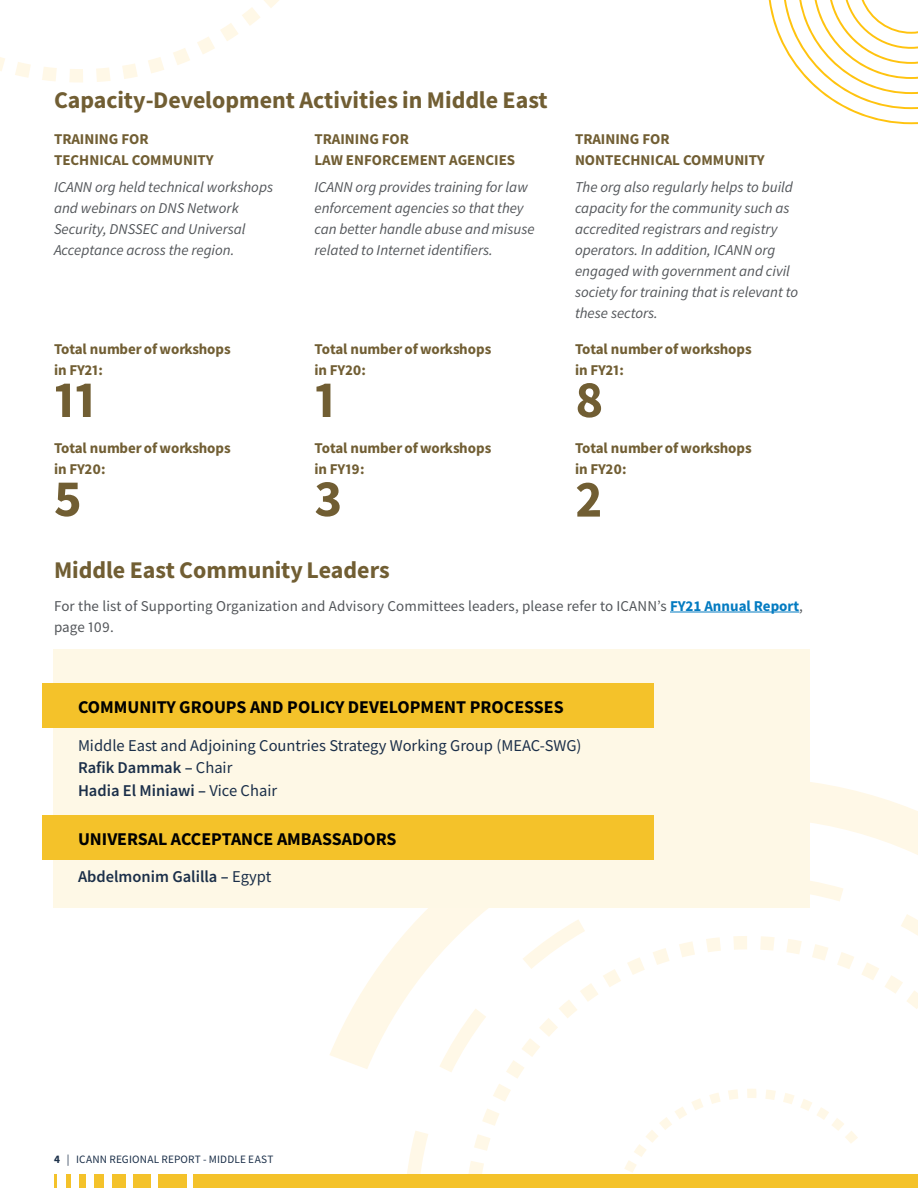
<style>
.page{position:relative;width:918px;height:1188px;background:#fff}
.page>*{position:absolute;margin:0;border:0;box-sizing:border-box;transform-origin:0 0}
.t1{font:52.5px "Source Sans Variable";color:#715e33}
.t2{font:24px "Source Sans Variable";color:#715e33}
.t3{font:18px "Source Sans Variable";color:#000}
.t4{font:16.5px/22.5px "Source Sans Pro";color:#1b2f49}
.t5{font:600 16.5px "Source Sans Pro";color:#1b2f49}
.t6{font:italic 15px/21px "Source Sans Pro";color:#53565a}
.t7{font:15px/21px "Source Sans Variable";color:#715e33}
.t8{font:15px/21px "Source Sans Pro";letter-spacing:.01em;color:#53565a}
.t9{font:11.25px "Source Sans Pro";letter-spacing:.015em;color:#1b2f49}
.s1{font-weight:700;color:#047bc1}
.s2{font-weight:600}
.s3{font-weight:400}
.s4{font-family:"Source Sans Variable"}
</style>
<div class="page">
<svg style="left:407px;top:1131px;width:21px;height:43px"></svg>
<svg style="left:445px;top:937px;width:413px;height:237px"></svg>
<svg style="left:723px;top:782px;width:195px;height:295px"></svg>
<svg style="left:330px;top:908px;width:372px;height:161px"></svg>
<svg style="left:197px;top:0;width:82px;height:54px"></svg>
<svg style="left:173px;top:48px;width:17px;height:17px"></svg>
<svg style="left:0;top:57px;width:5px;height:14px"></svg>
<svg style="left:148px;top:57px;width:16px;height:16px"></svg>
<svg style="left:15px;top:62px;width:16px;height:16px"></svg>
<svg style="left:122px;top:63px;width:16px;height:16px"></svg>
<svg style="left:42px;top:67px;width:15px;height:14px"></svg>
<svg style="left:96px;top:68px;width:15px;height:14px"></svg>
<svg style="left:69px;top:69px;width:14px;height:14px"></svg>
<svg style="left:769px;top:0;width:149px;height:124px"></svg>
<div style="left:133px;top:1174px;width:18px;height:14px;background:#f4c22a"></div>
<div style="left:158px;top:1174px;width:29px;height:14px;background:#f4c22a"></div>
<div style="left:193px;top:1174px;width:725px;height:14px;background:#f4c22a"></div>
<div style="left:112px;top:1174px;width:14px;height:14px;background:#f4c22a"></div>
<div style="left:94px;top:1174px;width:10px;height:14px;background:#f4c22a"></div>
<div style="left:79px;top:1174px;width:7px;height:14px;background:#f4c22a"></div>
<hr style="left:66px;top:1174px;width:4px;height:14px;background:#f4c22a">
<hr style="left:54px;top:1174px;width:3px;height:14px;background:#f4c22a">
<hr style="left:670px;top:612px;width:129px;height:1px;background:#047bc1">
<div style="left:53px;top:650px;width:757px;height:258px;background:#fef8e6"></div>
<div style="left:42px;top:683px;width:612px;height:45px;background:#f4c22a"></div>
<div style="left:42px;top:815px;width:612px;height:45px;background:#f4c22a"></div>
<h2 class="t2" style="left:54px;top:86px;width:495px">Capacity-Development Activities in Middle East</h2>
<p class="t7" style="left:54px;top:129px;width:161px">TRAINING FOR<br>TECHNICAL COMMUNITY</p>
<p class="t6" style="left:54px;top:176px;width:221px">ICANN org held technical workshops and webinars on DNS Network<br>Security, DNSSEC and Universal<br>Acceptance across the region.</p>
<p class="t7" style="left:315px;top:129px;width:202px">TRAINING FOR<br>LAW ENFORCEMENT AGENCIES</p>
<p class="t6" style="left:315px;top:176px;width:222px">ICANN org provides training for law enforcement agencies so that they can better handle abuse and misuse related to Internet identifiers.</p>
<p class="t7" style="left:54px;top:339px;width:178px">Total number of workshops in FY21:</p>
<h1 class="t1" style="left:54px;top:368px;width:44px">11</h1>
<p class="t7" style="left:54px;top:438px;width:178px">Total number of workshops in FY20:</p>
<h1 class="t1" style="left:54px;top:467px;width:29px">5</h1>
<p class="t7" style="left:315px;top:339px;width:178px">Total number of workshops in FY20:</p>
<h1 class="t1" style="left:315px;top:368px;width:23px">1</h1>
<p class="t7" style="left:315px;top:438px;width:178px">Total number of workshops in FY19:</p>
<h1 class="t1" style="left:315px;top:467px;width:29px">3</h1>
<p class="t7" style="left:575px;top:129px;width:191px">TRAINING FOR<br>NONTECHNICAL COMMUNITY</p>
<p class="t6" style="left:575px;top:176px;width:225px">The org also regularly helps to build capacity for the community such as accredited registrars and registry operators. In addition, ICANN org engaged with government and civil society for training that is relevant to these sectors.</p>
<p class="t7" style="left:575px;top:339px;width:178px">Total number of workshops in FY21:</p>
<h1 class="t1" style="left:575px;top:368px;width:30px">8</h1>
<p class="t7" style="left:575px;top:438px;width:178px">Total number of workshops in FY20:</p>
<h1 class="t1" style="left:575px;top:467px;width:29px">2</h1>
<h2 class="t2" style="left:54px;top:555px;width:337px">Middle East Community Leaders</h2>
<p class="t8" style="left:54px;top:595px;width:751px">For the list of Supporting Organization and Advisory Committees leaders, please refer to ICANN’s <span class="s1">FY21 Annual Report</span>, page 109.</p>
<p class="t3" style="left:78px;top:696px;width:487px">COMMUNITY GROUPS AND POLICY DEVELOPMENT PROCESSES</p>
<p class="t4" style="left:78px;top:734px;width:505px">Middle East and Adjoining Countries Strategy Working Group (MEAC-SWG)<br><span class="s2">Rafik Dammak –</span> Chair<br><span class="s2">Hadia El Miniawi –</span> Vice Chair</p>
<p class="t3" style="left:78px;top:828px;width:320px">UNIVERSAL ACCEPTANCE AMBASSADORS</p>
<p class="t5" style="left:78px;top:866px;width:195px">Abdelmonim Galilla – <span class="s3">Egypt</span></p>
<p class="t9" style="left:54px;top:1152px;width:221px"><span class="s4">4</span> | ICANN REGIONAL REPORT - MIDDLE EAST</p>
</div>
